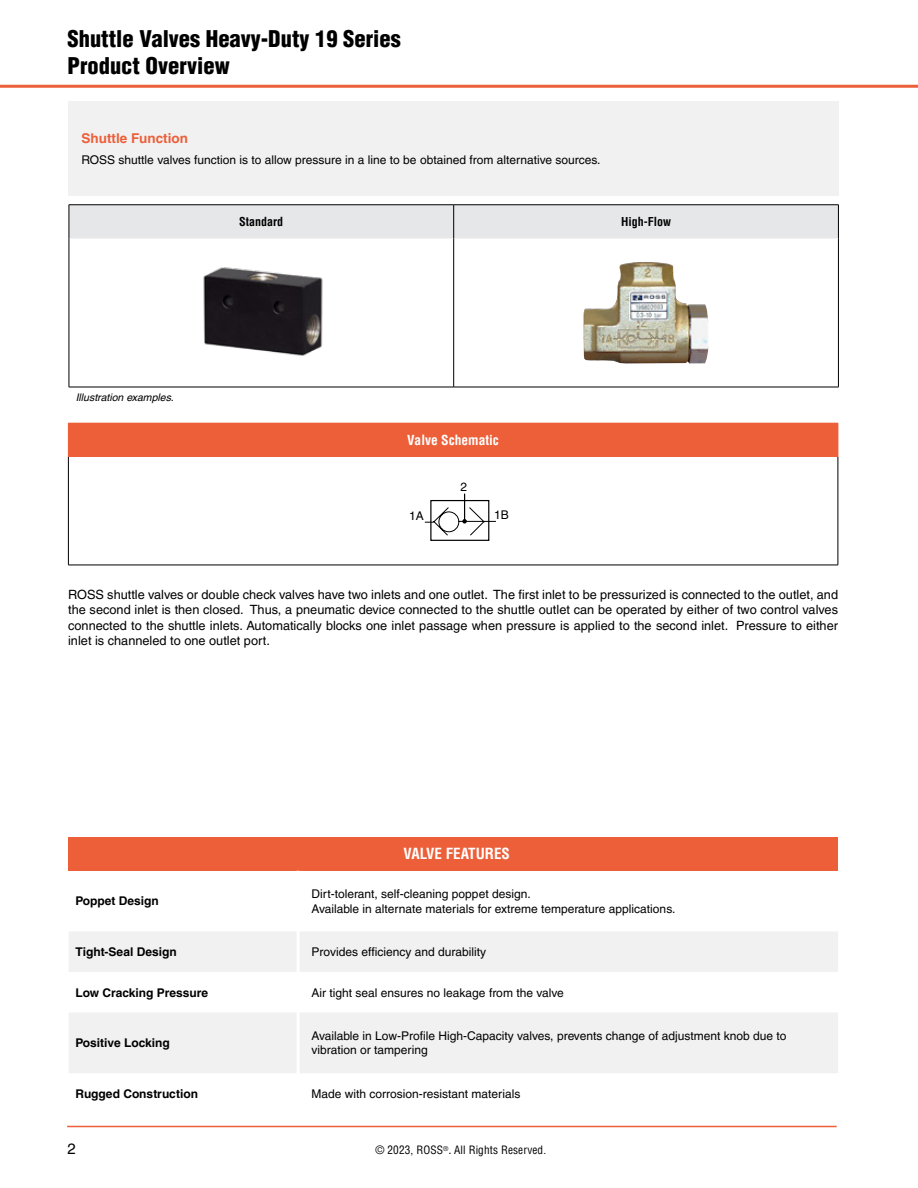
<style>
.page{position:relative;width:918px;height:1188px;background:#fff}
.page>*{position:absolute;margin:0;border:0;box-sizing:border-box;transform-origin:0 0}
.t1{font:900 condensed 22.5px/27px "Helvetica LT Pro";color:#000}
.t2{font:700 condensed 15px "Helvetica LT Pro";color:#fff}
.t3{font:15px "Helvetica LT Pro";color:#000}
.t4{font:700 13.5px "Helvetica LT Pro";color:#ec5f39}
.t5{font:700 condensed 13.5px "Helvetica LT Pro";color:#fff}
.t6{font:12.75px/15.3px "Helvetica LT Pro";color:#000;text-align:justify}
.t7{font:12px/15px "Helvetica LT Pro";color:#000}
.t8{font:700 12px "Helvetica LT Pro";color:#000}
.t9{font:700 condensed 12px "Helvetica LT Pro";color:#000}
.t10{font:12px "Helvetica";color:#000}
.t11{font:condensed 11.25px "Helvetica LT Pro";letter-spacing:.01em;color:#000}
.t12{font:italic 10.5px "Helvetica LT Pro";color:#000}
.s1{font-stretch:normal}
</style>
<div class="page">
<hr style="left:67px;top:1126px;width:770px;height:1px;background:#ec5f39">
<hr style="left:0;top:85px;width:918px;height:3px;background:#ec5f39">
<div style="left:68px;top:423px;width:770px;height:34px;background:#ec5f39"></div>
<hr style="left:68px;top:457px;width:1px;height:108px;background:#000">
<hr style="left:838px;top:457px;width:1px;height:108px;background:#000">
<hr style="left:68px;top:565px;width:770px;height:1px;background:#000">
<hr style="left:838px;top:423px;width:1px;height:34px;background:#ec5f39">
<svg style="left:424px;top:493px;width:72px;height:48px"></svg>
<div style="left:68px;top:101px;width:770px;height:95px;background:#f1f1f2"></div>
<div style="left:70px;top:205px;width:768px;height:33px;background:#e6e7e8"></div>
<hr style="left:69px;top:204px;width:385px;height:1px;background:#000">
<hr style="left:69px;top:205px;width:1px;height:33px;background:#000">
<hr style="left:454px;top:204px;width:385px;height:1px;background:#000">
<hr style="left:453px;top:205px;width:1px;height:33px;background:#000">
<hr style="left:838px;top:205px;width:1px;height:33px;background:#000">
<hr style="left:69px;top:238px;width:1px;height:149px;background:#000">
<hr style="left:453px;top:238px;width:1px;height:149px;background:#000">
<hr style="left:838px;top:238px;width:1px;height:149px;background:#000">
<hr style="left:69px;top:387px;width:385px;height:1px;background:#000">
<hr style="left:454px;top:387px;width:385px;height:1px;background:#000">
<img style="left:203px;top:267px;width:120px;height:89px">
<img style="left:583px;top:262px;width:126px;height:101px">
<div style="left:69px;top:837px;width:769px;height:34px;background:#ec5f39"></div>
<div style="left:69px;top:932px;width:769px;height:40px;background:#f1f1f2"></div>
<div style="left:69px;top:1013px;width:769px;height:60px;background:#f1f1f2"></div>
<hr style="left:297px;top:932px;width:3px;height:40px;background:#fff">
<hr style="left:297px;top:1012px;width:3px;height:61px;background:#fff">
<h1 class="t1" style="left:68px;top:26px;width:335px">Shuttle Valves Heavy-Duty 19 Series<br>Product Overview</h1>
<p class="t4" style="left:82px;top:130px;width:108px">Shuttle Function</p>
<p class="t7" style="left:82px;top:152px;width:521px">ROSS shuttle valves function is to allow pressure in a line to be obtained from alternative sources.</p>
<p class="t12" style="left:76px;top:392px;width:100px">Illustration examples.</p>
<p class="t9" style="left:239px;top:214px;width:46px">Standard</p>
<p class="t9" style="left:621px;top:214px;width:52px">High-Flow</p>
<p class="t5" style="left:407px;top:431px;width:93px">Valve Schematic</p>
<p class="t10" style="left:460px;top:480px;width:8px">2</p>
<p class="t10" style="left:409px;top:508px;width:16px">1A</p>
<p class="t10" style="left:494px;top:508px;width:16px">1B</p>
<p class="t6" style="left:68px;top:587px;width:771px">ROSS shuttle valves or double check valves have two inlets and one outlet. The first inlet to be pressurized is connected to the outlet, and the second inlet is then closed. Thus, a pneumatic device connected to the shuttle outlet can be operated by either of two control valves connected to the shuttle inlets. Automatically blocks one inlet passage when pressure is applied to the second inlet. Pressure to either inlet is channeled to one outlet port.</p>
<p class="t2" style="left:404px;top:844px;width:108px">VALVE FEATURES</p>
<p class="t8" style="left:75px;top:894px;width:85px">Poppet Design</p>
<p class="t7" style="left:312px;top:886px;width:365px">Dirt-tolerant, self-cleaning poppet design.<br>Available in alternate materials for extreme temperature applications.</p>
<p class="t8" style="left:75px;top:945px;width:103px">Tight-Seal Design</p>
<p class="t7" style="left:312px;top:944px;width:176px">Provides efficiency and durability</p>
<p class="t8" style="left:75px;top:985px;width:134px">Low Cracking Pressure</p>
<p class="t7" style="left:312px;top:985px;width:254px">Air tight seal ensures no leakage from the valve</p>
<p class="t8" style="left:75px;top:1036px;width:96px">Positive Locking</p>
<p class="t7" style="left:312px;top:1029px;width:476px;line-height:14.4px">Available in Low-Profile High-Capacity valves, prevents change of adjustment knob due to vibration or tampering</p>
<p class="t8" style="left:75px;top:1086px;width:124px">Rugged Construction</p>
<p class="t7" style="left:312px;top:1086px;width:210px">Made with corrosion-resistant materials</p>
<p class="t3" style="left:68px;top:1140px;width:10px">2</p>
<p class="t11" style="left:376px;top:1143px;width:172px">© 2023, ROSS<sup>®</sup><span class="s1">.</span> All Rights Reserved.</p>
</div>
